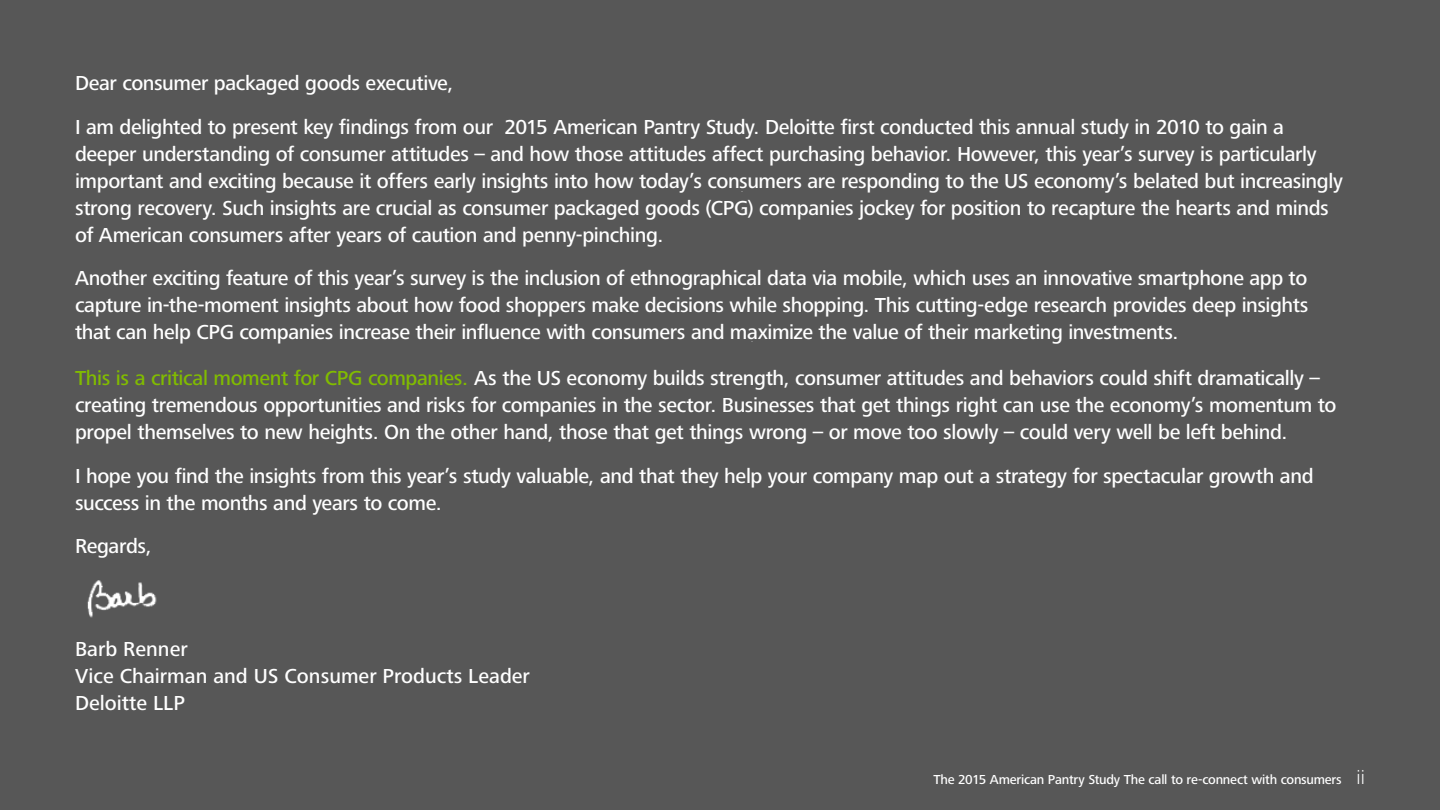
<style>
.page{position:relative;width:1440px;height:810px;background:#575757}
.page>*{position:absolute;margin:0;border:0;box-sizing:border-box;transform-origin:0 0}
.body_copy_20{font:500 21px/27px "Frutiger Next Pro";letter-spacing:-.02em;color:#fff}
.bio_contact{font:500 21px/27px "Frutiger Next Pro";color:#fff}
.body_copy_20-2{font:500 13.5px "Frutiger Next Pro";letter-spacing:-.015em;color:#fff}
.s1{color:#81bc00}
.s2{font-weight:300;font-size:20.25px}
</style>
<div class="page">
<img style="left:87px;top:580px;width:70px;height:38px">
<p class="body_copy_20" style="left:75px;top:70px;width:380px">Dear consumer packaged goods executive,</p>
<p class="body_copy_20" style="left:75px;top:113px;width:1269px">I am delighted to present key findings from our 2015 American Pantry Study. Deloitte first conducted this annual study in 2010 to gain a deeper understanding of consumer attitudes – and how those attitudes affect purchasing behavior. However, this year’s survey is particularly important and exciting because it offers early insights into how today’s consumers are responding to the US economy’s belated but increasingly strong recovery. Such insights are crucial as consumer packaged goods (CPG) companies jockey for position to recapture the hearts and minds of American consumers after years of caution and penny-pinching.</p>
<p class="body_copy_20" style="left:75px;top:265px;width:1235px;text-align:justify">Another exciting feature of this year’s survey is the inclusion of ethnographical data via mobile, which uses an innovative smartphone app to capture in-the-moment insights about how food shoppers make decisions while shopping. This cutting-edge research provides deep insights that can help CPG companies increase their influence with consumers and maximize the value of their marketing investments.</p>
<p class="body_copy_20" style="left:75px;top:365px;width:1263px"><span class="s1">This is a critical moment for CPG companies.</span> As the US economy builds strength, consumer attitudes and behaviors could shift dramatically – creating tremendous opportunities and risks for companies in the sector. Businesses that get things right can use the economy’s momentum to propel themselves to new heights. On the other hand, those that get things wrong – or move too slowly – could very well be left behind.</p>
<p class="body_copy_20" style="left:75px;top:462px;width:1240px">I hope you find the insights from this year’s study valuable, and that they help your company map out a strategy for spectacular growth and success in the months and years to come.</p>
<p class="body_copy_20" style="left:75px;top:533px;width:78px">Regards,</p>
<p class="bio_contact" style="left:75px;top:635px;width:457px">Barb Renner<br>Vice Chairman and US Consumer Products Leader</p>
<p class="bio_contact" style="left:75px;top:689px;width:111px">Deloitte LLP</p>
<p class="body_copy_20-2" style="left:933px;top:772px;width:433px">The 2015 American Pantry Study The call to re-connect with consumers <span class="s2">ii</span></p>
</div>
